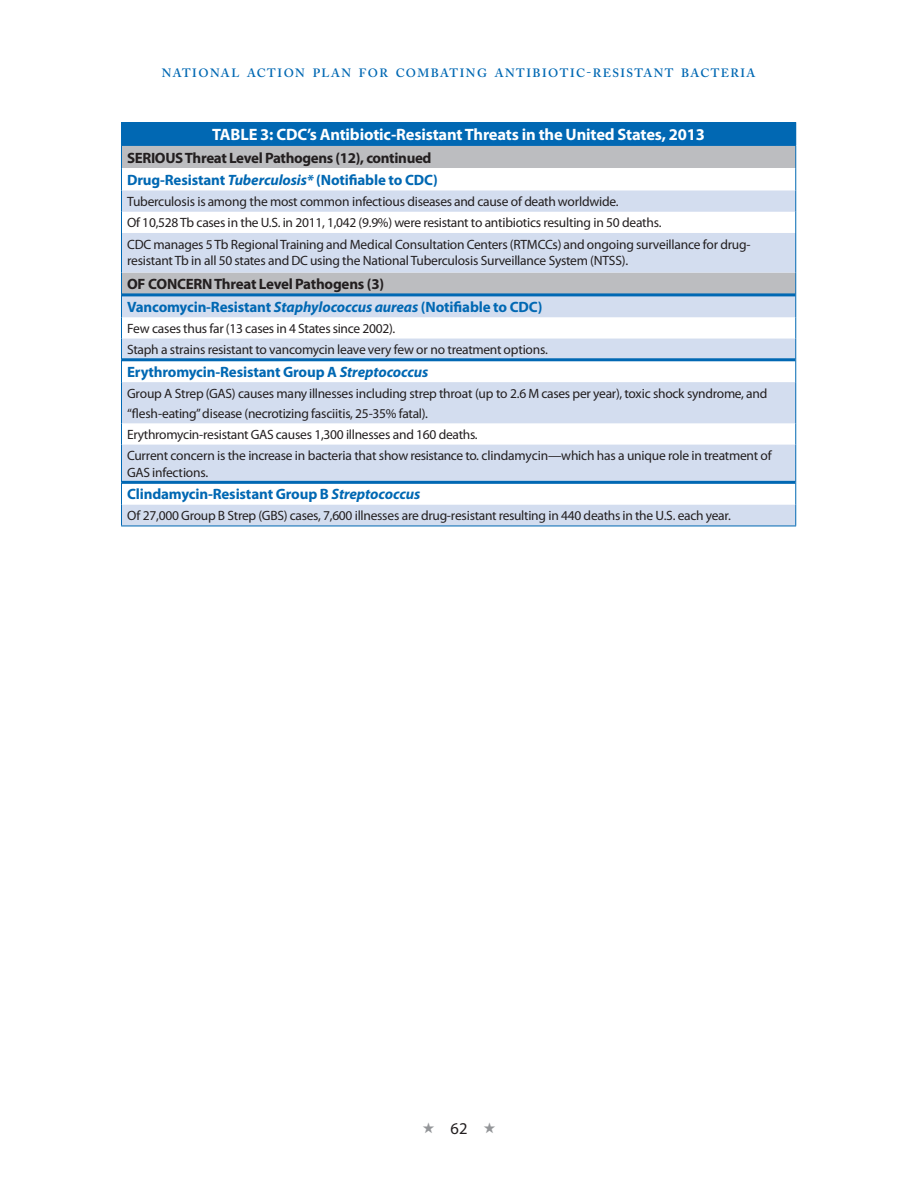
<style>
.page{position:relative;width:918px;height:1188px;background:#fff}
.page>*{position:absolute;margin:0;border:0;box-sizing:border-box;transform-origin:0 0}
.t1{font:700 16.5px "Myriad Pro";letter-spacing:-.01em;color:#fff}
.t2{font:16.5px "Myriad Pro";color:#231f20}
.t3{font:700 15px/22.4px "Myriad Pro";letter-spacing:-.01em;color:#0168b3}
.t4{font:700 15px/22.4px "Myriad Pro";letter-spacing:-.025em;color:#231f20}
.t5{font:13.5px/21.3px "Myriad Pro";letter-spacing:-.02em;color:#231f20}
.t6{font:600 12px "Adobe Caslon Pro";letter-spacing:.12em;color:#0168b3}
.s1{color:#0168b3}
.s2{font-style:italic;color:#0168b3}
.s3{color:#231f20}
.s4{font-style:italic}
.s5{color:#939598}
</style>
<div class="page">
<div style="left:122px;top:122px;width:674px;height:23px;background:#0168b3"></div>
<div style="left:122px;top:146px;width:673px;height:22px;background:#bcbdc0"></div>
<svg style="left:122px;top:190px;width:673px;height:336px;fill:#d3ddef"></svg>
<hr style="left:121px;top:233px;width:1px;height:40px;background:#0168b3">
<hr style="left:795px;top:233px;width:1px;height:40px;background:#0168b3">
<svg style="left:121px;top:273px;width:1px;height:109px"></svg>
<svg style="left:795px;top:273px;width:1px;height:109px"></svg>
<hr style="left:121px;top:382px;width:1px;height:41px;background:#0168b3">
<hr style="left:795px;top:382px;width:1px;height:41px;background:#0168b3">
<svg style="left:121px;top:423px;width:1px;height:22px"></svg>
<svg style="left:795px;top:423px;width:1px;height:22px"></svg>
<hr style="left:121px;top:445px;width:1px;height:37px;background:#0168b3">
<hr style="left:795px;top:445px;width:1px;height:37px;background:#0168b3">
<svg style="left:121px;top:482px;width:1px;height:44px"></svg>
<svg style="left:795px;top:482px;width:1px;height:44px"></svg>
<hr style="left:121px;top:526px;width:675px;height:1px;background:#0168b3">
<svg style="left:121px;top:122px;width:1px;height:111px"></svg>
<svg style="left:795px;top:146px;width:1px;height:87px"></svg>
<hr style="left:121px;top:145px;width:675px;height:1px;background:#0168b3">
<hr style="left:122px;top:293px;width:673px;height:3px;background:#0168b3">
<hr style="left:122px;top:358px;width:673px;height:3px;background:#0168b3">
<hr style="left:122px;top:481px;width:673px;height:3px;background:#0168b3">
<p class="t6" style="left:162px;top:65px;width:595px">NATIONAL ACTION PLAN FOR COMBATING ANTIBIOTIC-RESISTANT BACTERIA</p>
<p class="t1" style="left:212px;top:125px;width:494px">TABLE 3: CDC’s Antibiotic-Resistant Threats in the United States, 2013</p>
<p class="t4" style="left:127px;top:147px;width:312px">SERIOUS Threat Level Pathogens (12), continued<br><span class="s1">Drug-Resistant</span> <span class="s2">Tuberculosis*</span> <span class="s1">(Notifiable to CDC)</span></p>
<p class="t5" style="left:127px;top:191px;width:625px">Tuberculosis is among the most common infectious diseases and cause of death worldwide.<br>Of 10,528 Tb cases in the U.S. in 2011, 1,042 (9.9%) were resistant to antibiotics resulting in 50 deaths.<br>CDC manages 5 Tb Regional Training and Medical Consultation Centers (RTMCCs) and ongoing surveillance for drug-</p>
<p class="t5" style="left:127px;top:250px;width:503px">resistant Tb in all 50 states and DC using the National Tuberculosis Surveillance System (NTSS).</p>
<p class="t3" style="left:127px;top:273px;width:417px"><span class="s3">OF CONCERN Threat Level Pathogens (3)<br></span>Vancomycin-Resistant <span class="s4">Staphylococcus aureas</span> (Notifiable to CDC)</p>
<p class="t5" style="left:127px;top:318px;width:422px">Few cases thus far (13 cases in 4 States since 2002).<br>Staph a strains resistant to vancomycin leave very few or no treatment options.</p>
<p class="t3" style="left:127px;top:361px;width:303px">Erythromycin-Resistant Group A <span class="s4">Streptococcus</span></p>
<p class="t5" style="left:127px;top:384px;width:642px;line-height:20px">Group A Strep (GAS) causes many illnesses including strep throat (up to 2.6 M cases per year), toxic shock syndrome, and “flesh-eating” disease (necrotizing fasciitis, 25-35% fatal).</p>
<p class="t5" style="left:127px;top:424px;width:646px">Erythromycin-resistant GAS causes 1,300 illnesses and 160 deaths.<br>Current concern is the increase in bacteria that show resistance to. clindamycin—which has a unique role in treatment of</p>
<p class="t5" style="left:127px;top:462px;width:83px">GAS infections.</p>
<p class="t3" style="left:127px;top:483px;width:295px">Clindamycin-Resistant Group B <span class="s4">Streptococcus</span></p>
<p class="t5" style="left:127px;top:505px;width:605px">Of 27,000 Group B Strep (GBS) cases, 7,600 illnesses are drug-resistant resulting in 440 deaths in the U.S. each year.</p>
<p class="t2" style="left:422px;top:1119px;width:75px"><span class="s5">★</span>62<span class="s5">★</span></p>
</div>
